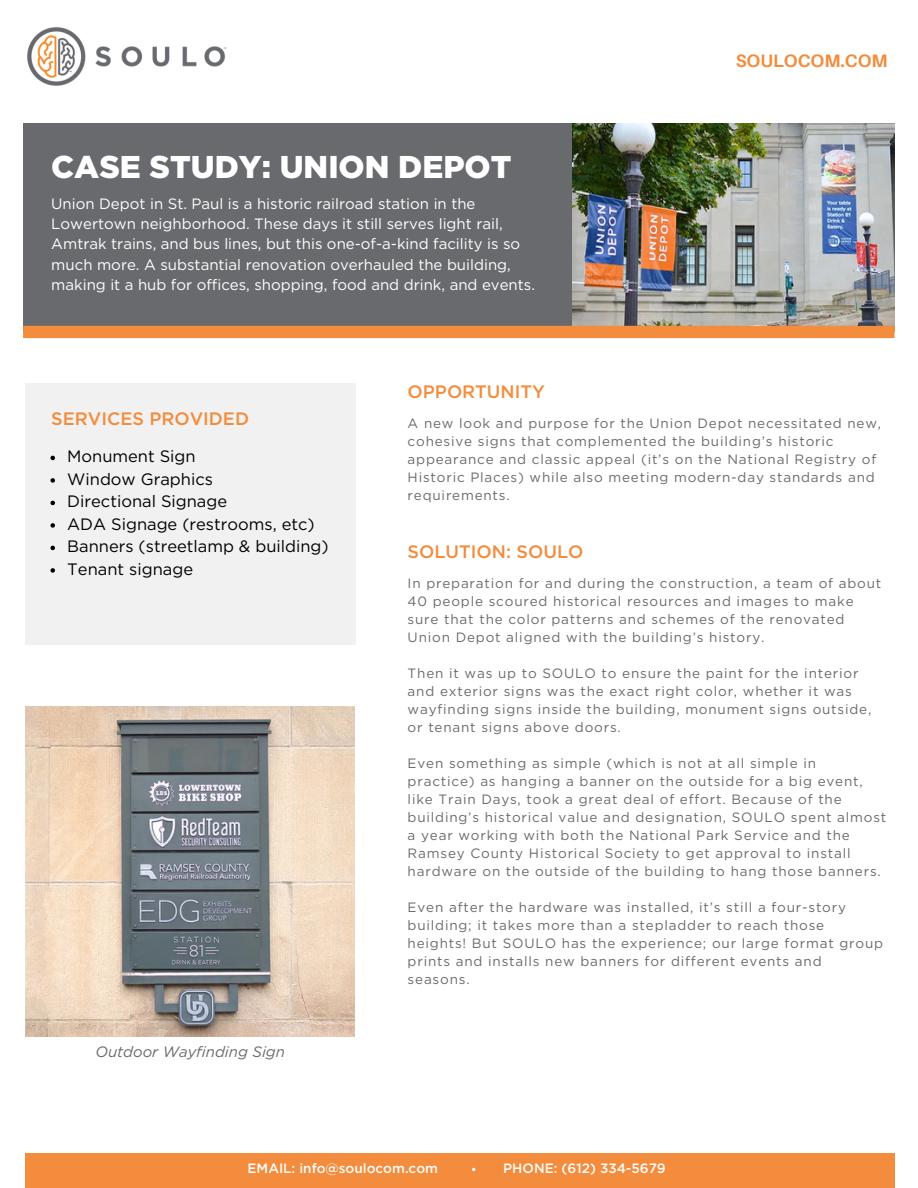
<style>
.page{position:relative;width:918px;height:1188px;background:#fff}
.page>*{position:absolute;margin:0;border:0;box-sizing:border-box;transform-origin:0 0}
.t1{font:900 31.5px "Gotham";color:#fff}
.t2{font:500 18px "Gotham";color:#f38c3c}
.t3{font:700 18px "Aileron";color:#f38c3c}
.t4{font:16.5px/22.5px "Gotham";color:#000}
.t5{font:15px/20.2px "Gotham";color:#fff}
.t6{font:italic 15px "Gotham";color:#696a6e}
.t7{font:13.5px/18px "Gotham";letter-spacing:.06em;color:#696a6e}
.t8{font:500 13.5px "Gotham";color:#fefdfd}
</style>
<div class="page">
<img style="left:572px;top:124px;width:323px;height:202px">
<div style="left:23px;top:124px;width:549px;height:208px;background:#696a6e"></div>
<div style="left:23px;top:326px;width:872px;height:12px;background:#f38c3c"></div>
<div style="left:25px;top:383px;width:330px;height:262px;background:#f1f1f1"></div>
<img style="left:27px;top:27px;width:200px;height:59px">
<img style="left:25px;top:706px;width:330px;height:330px">
<svg style="left:50px;top:456px;width:5px;height:4px"></svg>
<svg style="left:50px;top:478px;width:5px;height:5px"></svg>
<svg style="left:50px;top:501px;width:5px;height:4px"></svg>
<svg style="left:50px;top:523px;width:5px;height:5px"></svg>
<svg style="left:50px;top:546px;width:5px;height:4px"></svg>
<svg style="left:50px;top:568px;width:5px;height:5px"></svg>
<div style="left:25px;top:1153px;width:869px;height:35px;background:#f38c3c"></div>
<h1 class="t1" style="left:51px;top:145px;width:462px">CASE STUDY: UNION DEPOT</h1>
<p class="t5" style="left:51px;top:193px;width:485px">Union Depot in St. Paul is a historic railroad station in the Lowertown neighborhood. These days it still serves light rail, Amtrak trains, and bus lines, but this one-of-a-kind facility is so much more. A substantial renovation overhauled the building, making it a hub for offices, shopping, food and drink, and events.</p>
<h2 class="t2" style="left:408px;top:379px;width:139px">OPPORTUNITY</h2>
<h2 class="t3" style="left:736px;top:50px;width:154px">SOULOCOM.COM</h2>
<h2 class="t2" style="left:51px;top:407px;width:199px">SERVICES PROVIDED</h2>
<p class="t4" style="left:67px;top:445px;width:263px">Monument Sign<br>Window Graphics<br>Directional Signage<br>ADA Signage (restrooms, etc)<br>Banners (streetlamp &amp; building)<br>Tenant signage</p>
<p class="t6" style="left:95px;top:1042px;width:191px">Outdoor Wayfinding Sign</p>
<p class="t7" style="left:408px;top:414px;width:475px">A new look and purpose for the Union Depot necessitated new, cohesive signs that complemented the building’s historic appearance and classic appeal (it’s on the National Registry of Historic Places) while also meeting modern-day standards and requirements.</p>
<h2 class="t2" style="left:408px;top:540px;width:177px">SOLUTION: SOULO</h2>
<p class="t7" style="left:408px;top:574px;width:475px">In preparation for and during the construction, a team of about 40 people scoured historical resources and images to make sure that the color patterns and schemes of the renovated Union Depot aligned with the building’s history.</p>
<p class="t7" style="left:408px;top:664px;width:465px">Then it was up to SOULO to ensure the paint for the interior and exterior signs was the exact right color, whether it was wayfinding signs inside the building, monument signs outside, or tenant signs above doors.</p>
<p class="t7" style="left:408px;top:754px;width:480px">Even something as simple (which is not at all simple in<br>practice) as hanging a banner on the outside for a big event, like Train Days, took a great deal of effort. Because of the building’s historical value and designation, SOULO spent almost a year working with both the National Park Service and the Ramsey County Historical Society to get approval to install hardware on the outside of the building to hang those banners.</p>
<p class="t7" style="left:408px;top:898px;width:477px">Even after the hardware was installed, it’s still a four-story building; it takes more than a stepladder to reach those heights! But SOULO has the experience; our large format group prints and installs new banners for different events and seasons.</p>
<p class="t8" style="left:248px;top:1160px;width:192px">EMAIL: info@soulocom.com</p>
<p class="t8" style="left:503px;top:1160px;width:164px">PHONE: (612) 334-5679</p>
</div>
